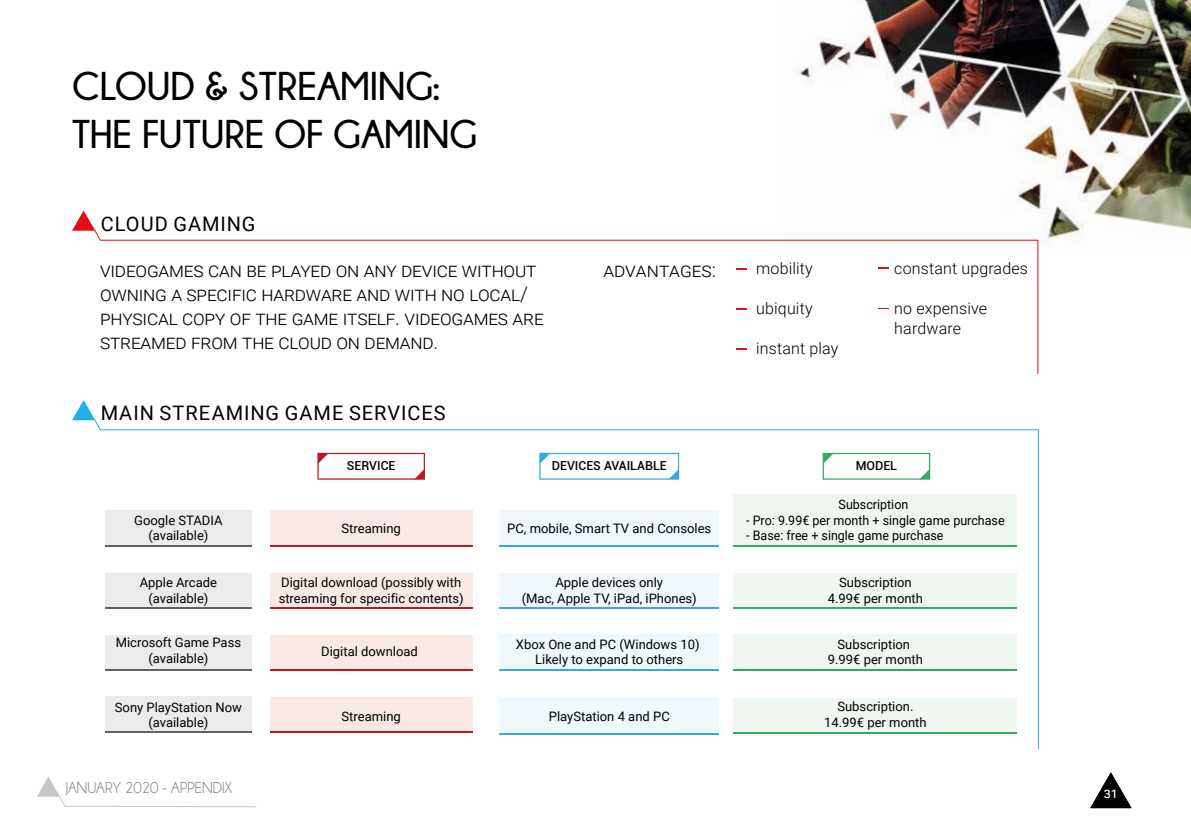
<style>
.page{position:relative;width:1191px;height:840px;background:#fff}
.page>*{position:absolute;margin:0;border:0;box-sizing:border-box;transform-origin:0 0}
.t1{font:700 40px/48px "Champagne&Limousines";color:#000}
.t2{font:300 20px/24px "Roboto";letter-spacing:-.01em;color:#000}
.t3{font:20px "Roboto";letter-spacing:.045em;color:#000}
.t4{font:300 16px/20px "Roboto";letter-spacing:.01em;color:#000}
.t5{font:16px "Champagne&Limousines";color:#706f6f}
.t6{font:14.6px "Roboto";color:#fff;scale:.96 1}
.t7{font:13px/15.6px "Roboto";color:#000;text-align:center}
.t8{font:13px "Roboto";color:#000;scale:.96 1}
.t9{font:500 12.4px "Roboto";color:#000}
</style>
<div class="page">
<img style="left:798px;top:0;width:393px;height:249px">
<svg style="left:1091px;top:772px;width:40px;height:35px"></svg>
<svg style="left:37px;top:777px;width:44px;height:29px"></svg>
<svg style="left:94px;top:229px;width:944px;height:144px"></svg>
<svg style="left:94px;top:419px;width:944px;height:329px"></svg>
<svg style="left:72px;top:210px;width:23px;height:20px"></svg>
<svg style="left:72px;top:400px;width:23px;height:20px"></svg>
<div style="left:105px;top:510px;width:147px;height:35px;background:#ecebec"></div>
<hr style="left:105px;top:545px;width:147px;height:1px;background:#616160">
<div style="left:105px;top:572px;width:147px;height:35px;background:#ecebec"></div>
<hr style="left:105px;top:607px;width:147px;height:1px;background:#616160">
<div style="left:105px;top:696px;width:147px;height:35px;background:#ecebec"></div>
<hr style="left:105px;top:731px;width:147px;height:1px;background:#616160">
<div style="left:105px;top:634px;width:147px;height:35px;background:#ecebec"></div>
<hr style="left:105px;top:669px;width:147px;height:1px;background:#616160">
<div style="left:270px;top:510px;width:202px;height:35px;background:#f9e9e4"></div>
<hr style="left:270px;top:545px;width:202px;height:1px;background:#be1622">
<div style="left:270px;top:634px;width:202px;height:35px;background:#f9e9e4"></div>
<hr style="left:270px;top:669px;width:202px;height:1px;background:#be1622">
<div style="left:270px;top:697px;width:202px;height:35px;background:#f9e9e4"></div>
<hr style="left:270px;top:731px;width:202px;height:1px;background:#be1622">
<div style="left:270px;top:572px;width:202px;height:35px;background:#f9e9e4"></div>
<hr style="left:270px;top:607px;width:202px;height:1px;background:#be1622">
<svg style="left:317px;top:452px;width:108px;height:27px"></svg>
<svg style="left:822px;top:452px;width:108px;height:27px"></svg>
<svg style="left:539px;top:452px;width:140px;height:27px"></svg>
<div style="left:734px;top:494px;width:283px;height:52px;background:#f0f7f1"></div>
<hr style="left:734px;top:545px;width:283px;height:1px;background:#2fac66">
<div style="left:734px;top:573px;width:283px;height:34px;background:#f0f7f1"></div>
<hr style="left:734px;top:607px;width:283px;height:1px;background:#2fac66">
<div style="left:734px;top:634px;width:283px;height:35px;background:#f0f7f1"></div>
<hr style="left:734px;top:669px;width:283px;height:1px;background:#2fac66">
<div style="left:734px;top:697px;width:283px;height:36px;background:#f0f7f1"></div>
<hr style="left:734px;top:732px;width:283px;height:1px;background:#2fac66">
<div style="left:500px;top:510px;width:219px;height:35px;background:#f0f7fd"></div>
<hr style="left:500px;top:545px;width:219px;height:1px;background:#36a9e1">
<div style="left:500px;top:573px;width:219px;height:34px;background:#f0f7fd"></div>
<hr style="left:500px;top:607px;width:219px;height:1px;background:#36a9e1">
<div style="left:500px;top:634px;width:219px;height:35px;background:#f0f7fd"></div>
<hr style="left:500px;top:669px;width:219px;height:1px;background:#36a9e1">
<div style="left:500px;top:698px;width:219px;height:35px;background:#f0f7fd"></div>
<hr style="left:500px;top:733px;width:219px;height:1px;background:#36a9e1">
<h1 class="t1" style="left:72px;top:62px;width:407px">CLOUD &amp; STREAMING:<br>THE FUTURE OF GAMING</h1>
<h2 class="t3" style="left:101px;top:209px;width:156px">CLOUD GAMING</h2>
<h2 class="t2" style="left:100px;top:257px;width:445px">videogames can be played on any device without owning a specific haRdwaRe and with no local/ physical copy of the game itself. videogames aRe stReamed fRom the cloud on demand.</h2>
<p class="t4" style="left:756px;top:257px;width:58px">mobility</p>
<h2 class="t2" style="left:603px;top:257px;width:114px">advantages:</h2>
<p class="t4" style="left:894px;top:257px;width:135px">constant upgrades</p>
<p class="t4" style="left:894px;top:297px;width:94px">no expensive hardware</p>
<p class="t4" style="left:756px;top:297px;width:58px">ubiquity</p>
<p class="t4" style="left:756px;top:337px;width:84px">instant play</p>
<h2 class="t3" style="left:101px;top:399px;width:346px">MAIN STREAMING GAME SERVICES</h2>
<p class="t7" style="left:134px;top:511px;width:90px">Google STADIA (available)</p>
<p class="t7" style="left:140px;top:573px;width:79px">Apple Arcade (available)</p>
<p class="t7" style="left:116px;top:633px;width:127px">Microsoft Game Pass (available)</p>
<p class="t7" style="left:115px;top:698px;width:129px">Sony PlayStation Now (available)</p>
<p class="t5" style="left:66px;top:779px;width:168px">JANUARY 2020 - APPENDIX</p>
<p class="t9" style="left:347px;top:456px;width:50px">SERVICE</p>
<p class="t9" style="left:552px;top:456px;width:116px">DEVICES AVAILABLE</p>
<p class="t9" style="left:855px;top:456px;width:43px">MODEL</p>
<p class="t7" style="left:341px;top:520px;width:61px">Streaming</p>
<p class="t7" style="left:507px;top:520px;width:205px">PC, mobile, Smart TV and Consoles</p>
<p class="t8" style="left:838px;top:495px;width:74px">Subscription</p>
<p class="t8" style="left:746px;top:510px;width:271px">- Pro: 9.99€ per month + single game purchase</p>
<p class="t8" style="left:746px;top:526px;width:207px">- Base: free + single game purchase</p>
<p class="t7" style="left:279px;top:574px;width:186px;text-align:left">Digital download (possibly with streaming for specific contents)</p>
<p class="t7" style="left:321px;top:643px;width:98px">Digital download</p>
<p class="t7" style="left:341px;top:707px;width:61px">Streaming</p>
<p class="t7" style="left:522px;top:574px;width:176px">Apple devices only<br>(Mac, Apple TV, iPad, iPhones)</p>
<p class="t7" style="left:516px;top:635px;width:185px">Xbox One and PC (Windows 10)<br>Likely to expand to others</p>
<p class="t7" style="left:549px;top:707px;width:122px">PlayStation 4 and PC</p>
<p class="t7" style="left:828px;top:574px;width:97px">Subscription<br>4.99€ per month</p>
<p class="t7" style="left:828px;top:635px;width:97px">Subscription<br>9.99€ per month</p>
<p class="t7" style="left:824px;top:697px;width:104px">Subscription.<br>14.99€ per month</p>
<p class="t6" style="left:1103px;top:782px;width:16px">31</p>
</div>
